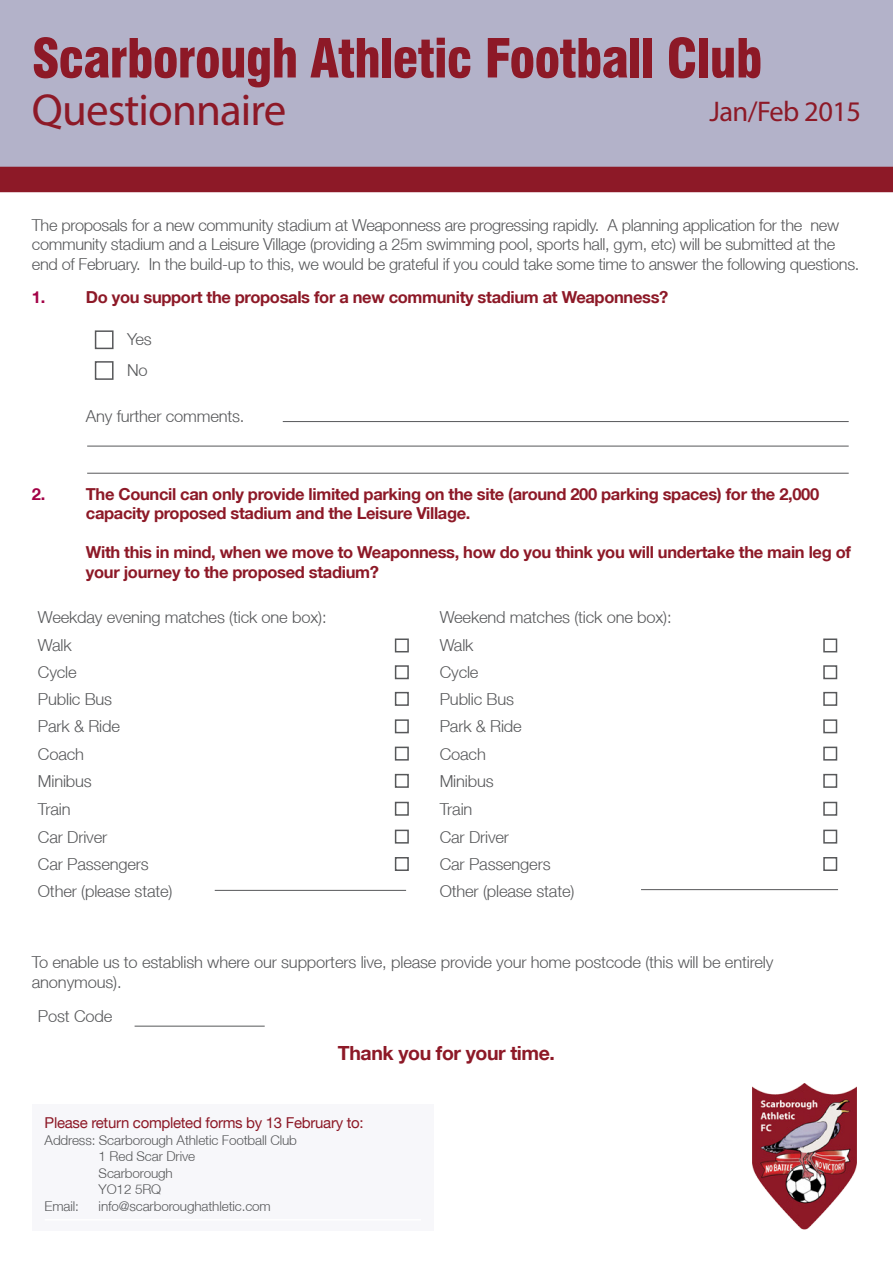
<style>
.page{position:relative;width:893px;height:1263px;background:#fff}
.page>*{position:absolute;margin:0;border:0;box-sizing:border-box;transform-origin:0 0}
.Heading{font:900 condensed 52.5px "Swiss 721 BT";letter-spacing:-.02em;color:#8d1927}
.Heading-2{font:45px "Myriad Pro";letter-spacing:-.02em;color:#8d1927}
.Heading-3{font:28.5px "Myriad Pro";letter-spacing:-.02em;color:#8d1927}
.Box_Heading{font:700 19.5px "Helvetica Neue";letter-spacing:-.02em;color:#8d1927}
.Main_Body{font:300 16.5px/19.5px "Helvetica Neue";letter-spacing:-.01em;color:#57585a}
.Main_Body-2{font:700 16.5px/19.5px "Helvetica Neue";letter-spacing:-.02em;color:#8d1927}
.Box_Heading-2{font:700 16.5px "Helvetica Neue";letter-spacing:-.02em;color:#8d1927}
.Table_Body{font:300 16.5px "Helvetica Neue";color:#57585a}
.Box_Heading-3{font:700 16.5px "Helvetica Neue";color:#a30246}
.Main_Body-3{font:700 16.5px "Helvetica Neue";color:#a30246}
.Box_Heading-4{font:15px "Helvetica Neue";letter-spacing:-.02em;color:#8d1927}
.Box_Heading-5{font:300 13.5px "Helvetica Neue";letter-spacing:-.01em;color:#57585a}
</style>
<div class="page">
<div style="left:0;top:0;width:893px;height:170px;background:#b3b2c9"></div>
<div style="left:0;top:167px;width:893px;height:25px;background:#8d1927"></div>
<div style="left:395px;top:638px;width:14px;height:14px;border:2px solid #57585a"></div>
<div style="left:823px;top:638px;width:14px;height:14px;border:2px solid #57585a"></div>
<div style="left:395px;top:665px;width:14px;height:14px;border:2px solid #57585a"></div>
<div style="left:823px;top:665px;width:14px;height:14px;border:2px solid #57585a"></div>
<div style="left:395px;top:692px;width:14px;height:14px;border:2px solid #57585a"></div>
<div style="left:823px;top:692px;width:14px;height:14px;border:2px solid #57585a"></div>
<div style="left:395px;top:719px;width:14px;height:14px;border:2px solid #57585a"></div>
<div style="left:823px;top:719px;width:14px;height:14px;border:2px solid #57585a"></div>
<div style="left:395px;top:747px;width:14px;height:13px;border:2px solid #57585a"></div>
<div style="left:823px;top:747px;width:14px;height:13px;border:2px solid #57585a"></div>
<div style="left:395px;top:774px;width:14px;height:14px;border:2px solid #57585a"></div>
<div style="left:823px;top:774px;width:14px;height:14px;border:2px solid #57585a"></div>
<div style="left:395px;top:802px;width:14px;height:14px;border:2px solid #57585a"></div>
<div style="left:823px;top:802px;width:14px;height:14px;border:2px solid #57585a"></div>
<div style="left:395px;top:830px;width:14px;height:13px;border:2px solid #57585a"></div>
<div style="left:823px;top:830px;width:14px;height:13px;border:2px solid #57585a"></div>
<div style="left:395px;top:857px;width:14px;height:14px;border:2px solid #57585a"></div>
<div style="left:823px;top:857px;width:14px;height:14px;border:2px solid #57585a"></div>
<div style="left:95px;top:330px;width:19px;height:19px;border:2px solid #57585a"></div>
<div style="left:95px;top:361px;width:19px;height:19px;border:2px solid #57585a"></div>
<hr style="left:215px;top:890px;width:191px;height:1px;background:#57585a">
<hr style="left:641px;top:889px;width:197px;height:1px;background:#57585a">
<hr style="left:135px;top:1026px;width:130px;height:1px;background:#57585a">
<img style="left:752px;top:1084px;width:104px;height:146px">
<hr style="left:87px;top:446px;width:762px;height:1px;background:#57585a">
<hr style="left:87px;top:473px;width:762px;height:1px;background:#57585a">
<hr style="left:283px;top:421px;width:566px;height:1px;background:#57585a">
<div style="left:32px;top:1104px;width:402px;height:127px;background:#f7f7fa"></div>
<hr style="left:45px;top:1219px;width:376px;height:1px;background:#fff">
<p class="Heading" style="left:32px;top:27px;width:732px">Scarborough Athletic Football Club</p>
<p class="Heading-2" style="left:32px;top:83px;width:256px">Questionnaire</p>
<p class="Heading-3" style="left:709px;top:94px;width:153px">Jan/Feb 2015</p>
<p class="Main_Body" style="left:32px;top:215px;width:829px">The proposals for a new community stadium at Weaponness are progressing rapidly. A planning application for the new community stadium and a Leisure Village (providing a 25m swimming pool, sports hall, gym, etc) will be submitted at the end of February. In the build-up to this, we would be grateful if you could take some time to answer the following questions.</p>
<p class="Box_Heading-3" style="left:32px;top:286px;width:15px">1.</p>
<p class="Box_Heading-2" style="left:86px;top:286px;width:584px">Do you support the proposals for a new community stadium at Weaponness?</p>
<p class="Table_Body" style="left:127px;top:329px;width:26px">Yes</p>
<p class="Table_Body" style="left:127px;top:360px;width:22px">No</p>
<p class="Main_Body" style="left:86px;top:406px;width:160px">Any further comments.</p>
<p class="Main_Body-3" style="left:32px;top:484px;width:15px">2.</p>
<p class="Main_Body-2" style="left:86px;top:484px;width:735px">The Council can only provide limited parking on the site (around 200 parking spaces) for the 2,000 capacity proposed stadium and the Leisure Village.</p>
<p class="Main_Body-2" style="left:86px;top:542px;width:767px">With this in mind, when we move to Weaponness, how do you think you will undertake the main leg of your journey to the proposed stadium?</p>
<p class="Main_Body" style="left:38px;top:607px;width:290px">Weekday evening matches (tick one box):</p>
<p class="Main_Body" style="left:440px;top:607px;width:233px">Weekend matches (tick one box):</p>
<p class="Main_Body" style="left:38px;top:635px;width:35px">Walk</p>
<p class="Main_Body" style="left:440px;top:635px;width:35px">Walk</p>
<p class="Main_Body" style="left:38px;top:662px;width:40px">Cycle</p>
<p class="Main_Body" style="left:440px;top:662px;width:40px">Cycle</p>
<p class="Main_Body" style="left:38px;top:689px;width:76px">Public Bus</p>
<p class="Main_Body" style="left:440px;top:689px;width:76px">Public Bus</p>
<p class="Main_Body" style="left:38px;top:716px;width:84px">Park &amp; Ride</p>
<p class="Main_Body" style="left:440px;top:716px;width:84px">Park &amp; Ride</p>
<p class="Main_Body" style="left:38px;top:743px;width:48px">Coach</p>
<p class="Main_Body" style="left:440px;top:743px;width:48px">Coach</p>
<p class="Main_Body" style="left:38px;top:771px;width:55px">Minibus</p>
<p class="Main_Body" style="left:440px;top:771px;width:55px">Minibus</p>
<p class="Main_Body" style="left:38px;top:799px;width:34px">Train</p>
<p class="Main_Body" style="left:440px;top:799px;width:34px">Train</p>
<p class="Main_Body" style="left:38px;top:826px;width:71px">Car Driver</p>
<p class="Main_Body" style="left:440px;top:826px;width:71px">Car Driver</p>
<p class="Main_Body" style="left:38px;top:854px;width:112px">Car Passengers</p>
<p class="Main_Body" style="left:440px;top:854px;width:112px">Car Passengers</p>
<p class="Main_Body" style="left:38px;top:881px;width:136px">Other (please state)</p>
<p class="Main_Body" style="left:440px;top:881px;width:136px">Other (please state)</p>
<p class="Main_Body" style="left:32px;top:952px;width:743px">To enable us to establish where our supporters live, please provide your home postcode (this will be entirely anonymous).</p>
<p class="Main_Body" style="left:38px;top:1006px;width:76px">Post Code</p>
<p class="Box_Heading" style="left:338px;top:1041px;width:219px">Thank you for your time.</p>
<p class="Box_Heading-4" style="left:45px;top:1114px;width:321px">Please return completed forms by 13 February to:</p>
<p class="Box_Heading-5" style="left:45px;top:1131px;width:254px">Address: Scarborough Athletic Football Club</p>
<p class="Box_Heading-5" style="left:99px;top:1148px;width:98px">1 Red Scar Drive</p>
<p class="Box_Heading-5" style="left:99px;top:1164px;width:76px">Scarborough</p>
<p class="Box_Heading-5" style="left:99px;top:1181px;width:64px">YO12 5RQ</p>
<p class="Box_Heading-5" style="left:45px;top:1197px;width:36px">Email:</p>
<p class="Box_Heading-5" style="left:99px;top:1197px;width:174px">info@scarboroughathletic.com</p>
</div>
